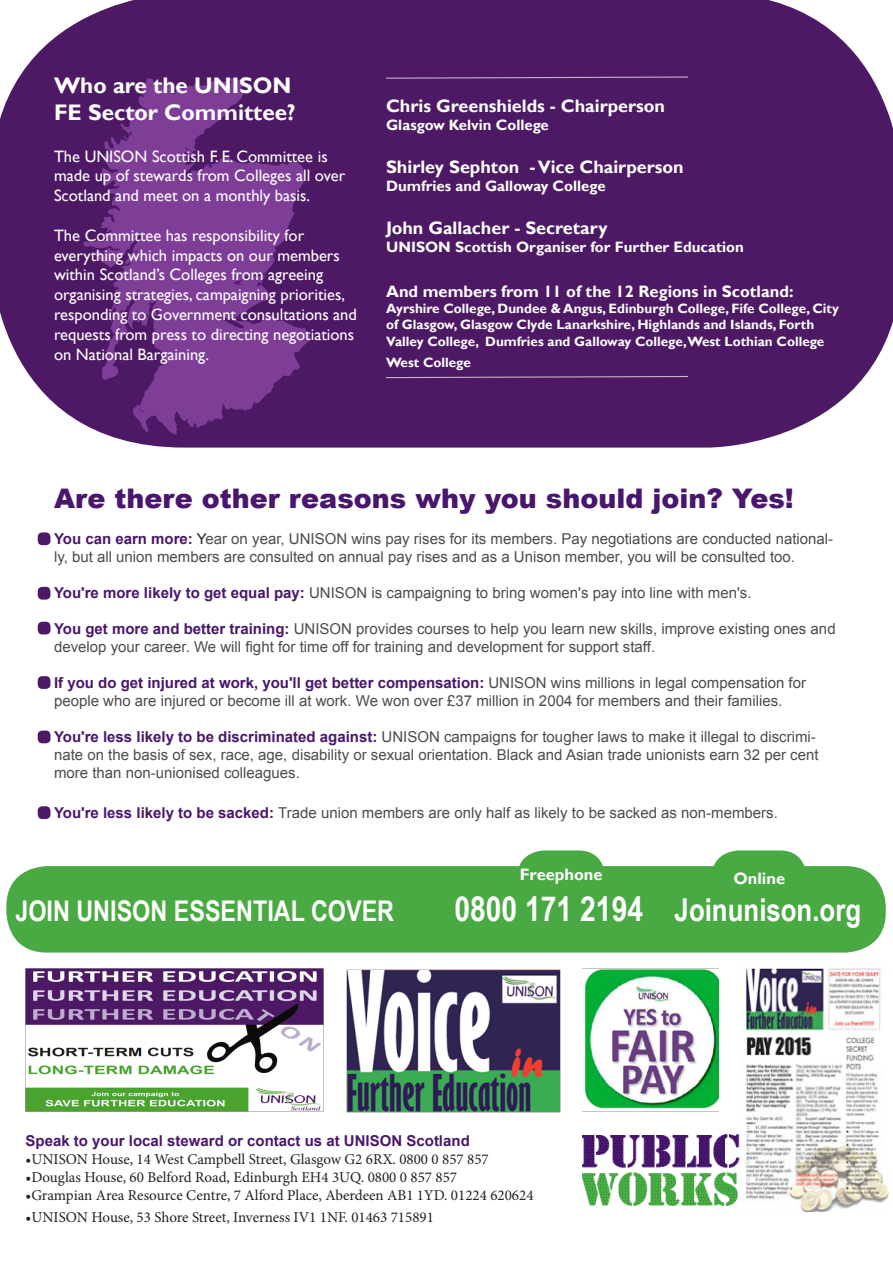
<style>
.page{position:relative;width:893px;height:1263px;background:#fff}
.page>*{position:absolute;margin:0;border:0;box-sizing:border-box;transform-origin:0 0}
.t1{font:700 31.5px "Arial Narrow";color:#fff}
.t2{font:700 28.5px "Arial Narrow";color:#fff}
.t3{font:900 27px "Arial";color:#48166d}
.t4{font:700 22.5px "Gill Sans";color:#fff}
.t5{font:700 18px "Gill Sans";color:#fff}
.t6{font:16.5px/19.8px "Gill Sans";color:#fff}
.t7{font:700 16.5px "Gill Sans";color:#fff}
.t8{font:15px/18px "Arial";color:#4b4c4d}
.t9{font:15px "Minion Pro";color:#231f20}
.t10{font:700 15px "Gill Sans";color:#fff}
.t11{font:700 15px "Arial";color:#49176d}
.t12{font:700 13.5px/16.2px "Gill Sans";color:#fff}
.s1{font-weight:700;color:#49176d}
.s2{color:#231f20}
.s3{font-size:34.5px}
</style>
<div class="page">
<div style="left:517px;top:850px;width:88px;height:57px;background:#49a942;border-radius:27px"></div>
<div style="left:712px;top:850px;width:95px;height:59px;background:#49a942;border-radius:27px"></div>
<svg style="left:0;top:0;width:893px;height:448px;background:#592970"></svg>
<svg style="left:83px;top:76px;width:227px;height:359px;background:#692e82"></svg>
<div style="left:6px;top:866px;width:880px;height:86px;background:#49a942;border-radius:40px"></div>
<img style="left:26px;top:969px;width:297px;height:143px">
<img style="left:347px;top:969px;width:214px;height:144px">
<img style="left:583px;top:968px;width:136px;height:144px">
<img style="left:745px;top:968px;width:144px;height:244px">
<img style="left:583px;top:1134px;width:157px;height:72px">
<div style="left:38px;top:532px;width:12px;height:13px;background:#4d1965;border-radius:4px"></div>
<div style="left:38px;top:587px;width:12px;height:13px;background:#4d1965;border-radius:4px"></div>
<div style="left:38px;top:622px;width:12px;height:12px;background:#4d1965;border-radius:4px"></div>
<div style="left:38px;top:676px;width:12px;height:13px;background:#4d1965;border-radius:4px"></div>
<div style="left:38px;top:730px;width:12px;height:13px;background:#4d1965;border-radius:4px"></div>
<div style="left:38px;top:806px;width:12px;height:13px;background:#4d1965;border-radius:4px"></div>
<div style="left:385px;top:373px;width:305px;height:6px;background:#fff;opacity:.75"></div>
<div style="left:385px;top:74px;width:305px;height:6px;background:#fff;opacity:.75"></div>
<p class="t4" style="left:54px;top:72px;width:239px">Who are the UNISON</p>
<p class="t4" style="left:54px;top:99px;width:243px">FE Sector Committee?</p>
<p class="t6" style="left:54px;top:146px;width:293px">The UNISON Scottish F. E. Committee is made up of stewards from Colleges all over<br>Scotland and meet on a monthly basis.</p>
<p class="t6" style="left:54px;top:226px;width:304px">The Committee has responsibility for everything which impacts on our members within Scotland’s Colleges from agreeing organising strategies, campaigning priorities, responding to Government consultations and requests from press to directing negotiations on National Bargaining.</p>
<p class="t5" style="left:386px;top:95px;width:281px">Chris Greenshields - Chairperson</p>
<p class="t10" style="left:386px;top:116px;width:164px">Glasgow Kelvin College</p>
<p class="t5" style="left:386px;top:156px;width:299px">Shirley Sephton - Vice Chairperson</p>
<p class="t10" style="left:386px;top:177px;width:221px">Dumfries and Galloway College</p>
<p class="t5" style="left:386px;top:217px;width:223px">John Gallacher - Secretary</p>
<p class="t10" style="left:386px;top:238px;width:359px">UNISON Scottish Organiser for Further Education</p>
<p class="t7" style="left:386px;top:282px;width:409px">And members from 11 of the 12 Regions in Scotland:</p>
<p class="t12" style="left:386px;top:301px;width:454px">Ayrshire College, Dundee &amp; Angus, Edinburgh College, Fife College, City of Glasgow, Glasgow Clyde Lanarkshire, Highlands and Islands, Forth<br>Valley College, Dumfries and Galloway College,West Lothian College</p>
<p class="t12" style="left:386px;top:355px;width:86px">West College</p>
<p class="t3" style="left:54px;top:479px;width:741px">Are there other reasons why you should join? Yes!</p>
<p class="t8" style="left:54px;top:530px;width:781px"><span class="s1">You can earn more:</span> <span class="s2">Y</span>ear on year, UNISON wins pay rises for its members. Pay negotiations are conducted national&shy;ly, but all union members are consulted on annual pay rises and as a Unison member, you will be consulted too.</p>
<p class="t8" style="left:54px;top:584px;width:699px"><span class="s1">You're more likely to get equal pay:</span> UNISON is campaigning to bring women's pay into line with men's.</p>
<p class="t8" style="left:54px;top:620px;width:783px"><span class="s1">You get more and better training:</span> UNISON provides courses to help you learn new skills, improve existing ones and develop your career. We will fight for time off for training and development for support staff.</p>
<p class="t8" style="left:54px;top:674px;width:754px"><span class="s1">If you do get injured at work, you'll get better compensation:</span> UNISON wins millions in legal compensation for people who are injured or become ill at work. We won over £37 million in 2004 for members and their families.</p>
<p class="t8" style="left:54px;top:728px;width:766px"><span class="s1">You're less likely to be discriminated against:</span> UNISON campaigns for tougher laws to make it illegal to discrimi&shy;nate on the basis of sex, race, age, disability or sexual orientation. Black and Asian trade unionists earn 32 per cent more than non-unionised colleagues.</p>
<p class="t8" style="left:54px;top:804px;width:725px"><span class="s1">You're less likely to be sacked:</span> Trade union members are only half as likely to be sacked as non-members.</p>
<p class="t7" style="left:520px;top:864px;width:84px">Freephone</p>
<p class="t7" style="left:733px;top:869px;width:53px">Online</p>
<p class="t2" style="left:15px;top:889px;width:380px">JOIN UNISON ESSENTIAL COVER</p>
<p class="t1" style="left:454px;top:886px;width:408px"><span class="s3">0800 171 2194</span> Joinunison.org</p>
<p class="t11" style="left:26px;top:1131px;width:446px">Speak to your local steward or contact us at UNISON Scotland</p>
<p class="t9" style="left:26px;top:1149px;width:465px">•UNISON House, 14 West Campbell Street, Glasgow G2 6RX. 0800 0 857 857</p>
<p class="t9" style="left:26px;top:1167px;width:433px">•Douglas House, 60 Belford Road, Edinburgh EH4 3UQ. 0800 0 857 857</p>
<p class="t9" style="left:26px;top:1185px;width:509px">•Grampian Area Resource Centre, 7 Alford Place, Aberdeen AB1 1YD. 01224 620624</p>
<p class="t9" style="left:26px;top:1207px;width:410px">•UNISON House, 53 Shore Street, Inverness IV1 1NF. 01463 715891</p>
</div>
